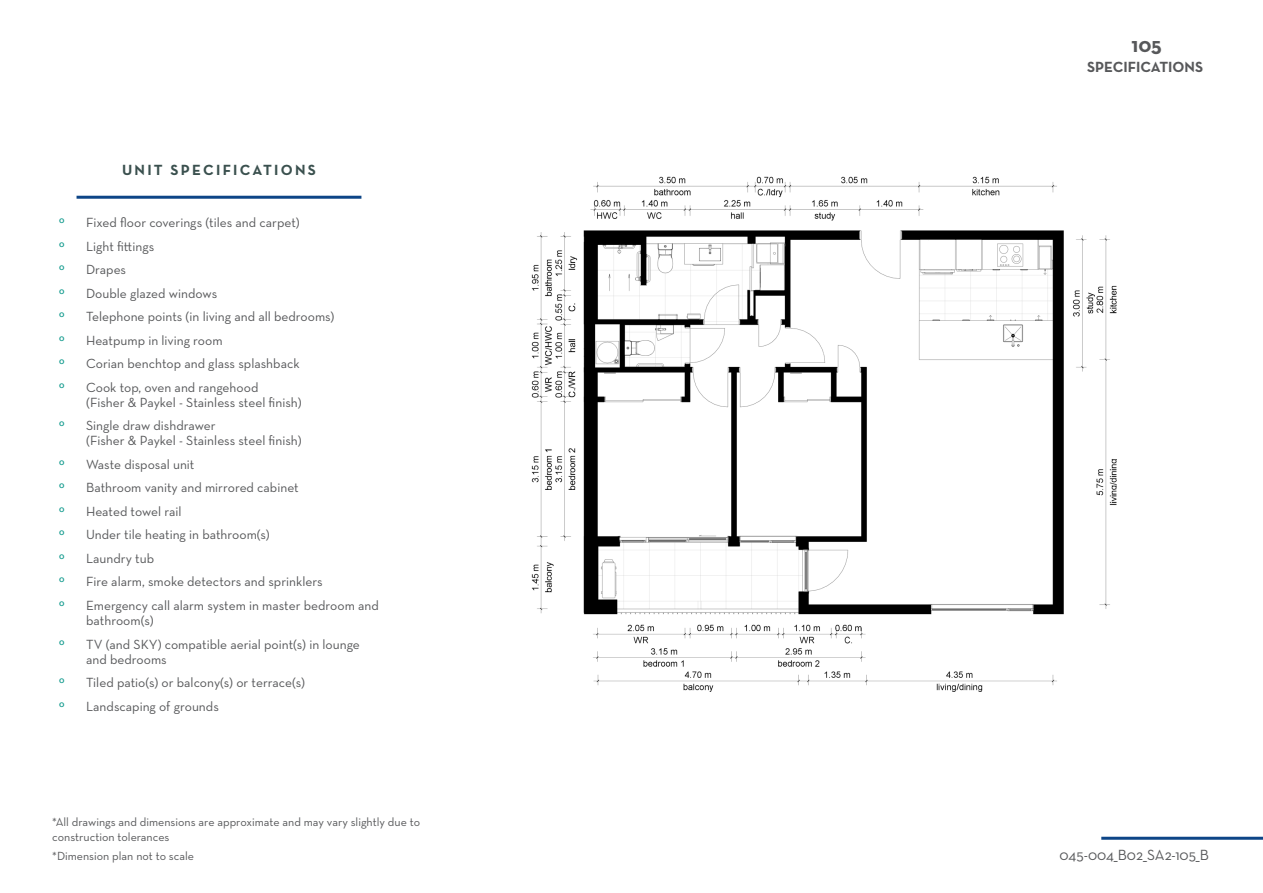
<style>
.page{position:relative;width:1263px;height:893px;background:#fff}
.page>*{position:absolute;margin:0;border:0;box-sizing:border-box;transform-origin:0 0}
.SA2_-_Orange_Room{font:700 21px "Neutraface Text";color:#57585a}
.t1{font:15px "Neutraface Text";color:#57585a}
.t2{font:700 15px "Neutraface Text";letter-spacing:.15em;color:#3a504e}
.t3{font:700 15px "Neutraface Text";color:#57585a}
.t4{font:13.5px/15px "Neutraface Text";color:#57585a}
.t5{font:13.5px "Founders Grotesk";color:#169c8f}
.t6{font:12px/14.4px "Neutraface Text";color:#57585a}
</style>
<div class="page">
<hr style="left:1101px;top:837px;width:162px;height:3px;background:#0d4587">
<img style="left:531px;top:176px;width:585px;height:515px">
<hr style="left:77px;top:196px;width:284px;height:3px;background:#0d4587">
<p class="t2" style="left:122px;top:161px;width:195px">UNIT SPECIFICATIONS</p>
<p class="t5" style="left:59px;top:215px;width:7px">º</p>
<p class="t4" style="left:86px;top:215px;width:215px">Fixed floor coverings (tiles and carpet)</p>
<p class="t5" style="left:59px;top:238px;width:7px">º</p>
<p class="t4" style="left:86px;top:239px;width:70px">Light fittings</p>
<p class="t5" style="left:59px;top:262px;width:7px">º</p>
<p class="t4" style="left:86px;top:262px;width:42px">Drapes</p>
<p class="t5" style="left:59px;top:285px;width:7px">º</p>
<p class="t4" style="left:86px;top:286px;width:133px">Double glazed windows</p>
<p class="t5" style="left:59px;top:309px;width:7px">º</p>
<p class="t4" style="left:86px;top:309px;width:250px">Telephone points (in living and all bedrooms)</p>
<p class="t5" style="left:59px;top:332px;width:7px">º</p>
<p class="t4" style="left:86px;top:333px;width:138px">Heatpump in living room</p>
<p class="t5" style="left:59px;top:356px;width:7px">º</p>
<p class="t4" style="left:86px;top:356px;width:215px">Corian benchtop and glass splashback</p>
<p class="t5" style="left:59px;top:379px;width:7px">º</p>
<p class="t4" style="left:86px;top:380px;width:217px">Cook top, oven and rangehood<br>(Fisher &amp; Paykel - Stainless steel finish)</p>
<p class="t5" style="left:59px;top:418px;width:7px">º</p>
<p class="t4" style="left:86px;top:418px;width:217px">Single draw dishdrawer<br>(Fisher &amp; Paykel - Stainless steel finish)</p>
<p class="t5" style="left:59px;top:456px;width:7px">º</p>
<p class="t4" style="left:86px;top:457px;width:110px">Waste disposal unit</p>
<p class="t5" style="left:59px;top:480px;width:7px">º</p>
<p class="t4" style="left:86px;top:480px;width:214px">Bathroom vanity and mirrored cabinet</p>
<p class="t5" style="left:59px;top:503px;width:7px">º</p>
<p class="t4" style="left:86px;top:504px;width:97px">Heated towel rail</p>
<p class="t5" style="left:59px;top:527px;width:7px">º</p>
<p class="t4" style="left:86px;top:527px;width:185px">Under tile heating in bathroom(s)</p>
<p class="t5" style="left:59px;top:550px;width:7px">º</p>
<p class="t4" style="left:86px;top:551px;width:70px">Laundry tub</p>
<p class="t5" style="left:59px;top:574px;width:7px">º</p>
<p class="t4" style="left:86px;top:574px;width:238px">Fire alarm, smoke detectors and sprinklers</p>
<p class="t5" style="left:59px;top:597px;width:7px">º</p>
<p class="t4" style="left:86px;top:598px;width:294px">Emergency call alarm system in master bedroom and bathroom(s)</p>
<p class="t5" style="left:59px;top:636px;width:7px">º</p>
<p class="t4" style="left:86px;top:636px;width:275px">TV (and SKY) compatible aerial point(s) in lounge and bedrooms</p>
<p class="t5" style="left:59px;top:674px;width:7px">º</p>
<p class="t4" style="left:86px;top:675px;width:220px">Tiled patio(s) or balcony(s) or terrace(s)</p>
<p class="t5" style="left:59px;top:698px;width:7px">º</p>
<p class="t4" style="left:86px;top:698px;width:134px">Landscaping of grounds</p>
<p class="t6" style="left:52px;top:815px;width:369px">*All drawings and dimensions are approximate and may vary slightly due to construction tolerances</p>
<p class="t6" style="left:52px;top:848px;width:143px">*Dimension plan not to scale</p>
<p class="SA2_-_Orange_Room" style="left:1131px;top:31px;width:32px">105</p>
<p class="t3" style="left:1087px;top:57px;width:118px">SPECIFICATIONS</p>
<p class="t1" style="left:1059px;top:845px;width:151px">045-004_B02_SA2-105_B</p>
</div>
